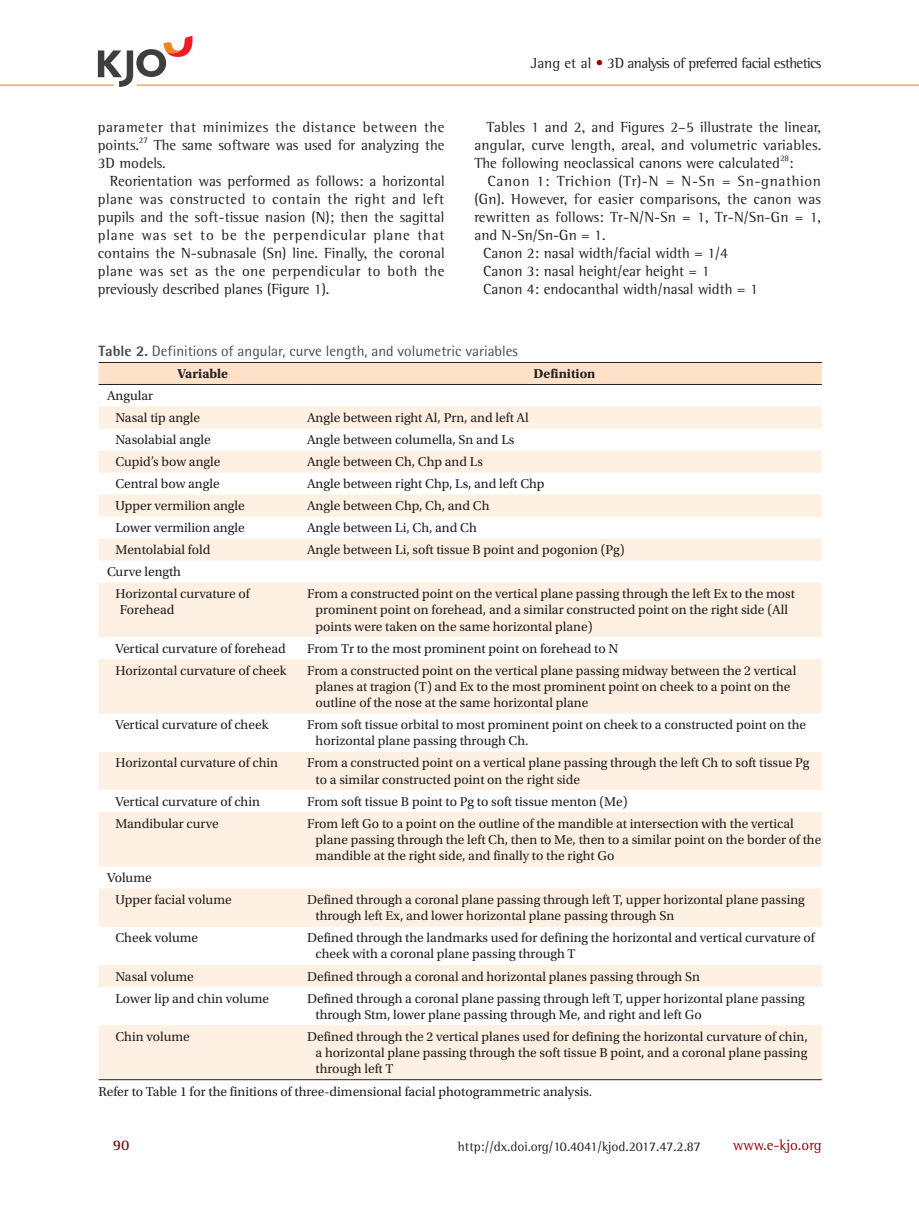
<style>
.page{position:relative;width:919px;height:1217px;background:#fff}
.page>*{position:absolute;margin:0;border:0;box-sizing:border-box;transform-origin:0 0}
.t1{font:15px/18px "Rotis Semi Serif Std";color:#231f20;text-align:justify}
.t2{font:15px "Rotis Semi Sans Std";color:#4b4c4d}
.t3{font:15px/18px "Rotis Semi Serif Std";letter-spacing:.035em;color:#231f20}
.t4{font:15px "Rotis Semi Serif Std";letter-spacing:-.04em;color:#231f20}
.t5{font:15px "Rotis Semi Serif Std";letter-spacing:.045em;color:#231f20}
.t6{font:15px "Rotis Semi Serif Std";color:#920407}
.t7{font:700 15px "Rotis Semi Serif Std";color:#920407}
.t8{font:13.5px/16.2px "Utopia Std";color:#231f20}
.t9{font:13.5px "Rotis Semi Serif Std";color:#231f20}
.t10{font:700 13.5px "Utopia Std";color:#231f20}
.t11{font:8.7px "Rotis Semi Serif Std";color:#231f20}
.s1{color:#920407}
.s2{font-weight:800}
</style>
<div class="page">
<hr style="left:0;top:85px;width:918px;height:1px;background:#f58220">
<svg style="left:98px;top:36px;width:94px;height:51px"></svg>
<div style="left:99px;top:363px;width:722px;height:21px;background:#fee1c8"></div>
<svg style="left:99px;top:406px;width:722px;height:673px;fill:#fef0e2"></svg>
<hr style="left:99px;top:362px;width:208px;height:1px;background:#231f20">
<hr style="left:307px;top:362px;width:514px;height:1px;background:#231f20">
<hr style="left:99px;top:384px;width:208px;height:1px;background:#231f20">
<hr style="left:307px;top:384px;width:514px;height:1px;background:#231f20">
<hr style="left:99px;top:1079px;width:208px;height:1px;background:#231f20">
<hr style="left:307px;top:1079px;width:514px;height:1px;background:#231f20">
<p class="t3" style="left:98px;top:118px;width:348px">parameter that minimizes the distance between the points.</p>
<p class="t11" style="left:139px;top:134px;width:11px">27</p>
<p class="t1" style="left:98px;top:136px;width:348px;text-indent:56px">The same software was used for analyzing the<br>3D models.</p>
<p class="t1" style="left:98px;top:172px;width:348px;text-indent:12px">Reorientation was performed as follows: a horizontal plane was constructed to contain the right and left pupils and the soft-tissue nasion (N); then the sagittal plane was set to be the perpendicular plane that contains the N-subnasale (Sn) line. Finally, the coronal plane was set as the one perpendicular to both the previously described planes (Figure 1).</p>
<p class="t4" style="left:531px;top:54px;width:292px">Jang et al <span class="s1">•</span> 3D analysis of preferred facial esthetics</p>
<p class="t1" style="left:474px;top:118px;width:348px;text-indent:12px">Tables 1 and 2, and Figures 2–5 illustrate the linear, angular, curve length, areal, and volumetric variables.<br>The following neoclassical canons were calculated</p>
<p class="t11" style="left:780px;top:152px;width:11px">28</p>
<p class="t1" style="left:789px;top:154px;width:6px">:</p>
<p class="t5" style="left:487px;top:172px;width:335px">Canon 1: Trichion (Tr)-N = N-Sn = Sn-gnathion</p>
<p class="t1" style="left:474px;top:190px;width:348px">(Gn). However, for easier comparisons, the canon was</p>
<p class="t1" style="left:474px;top:208px;width:348px">rewritten as follows: Tr-N/N-Sn = 1, Tr-N/Sn-Gn = 1,</p>
<p class="t1" style="left:474px;top:226px;width:133px">and N-Sn/Sn-Gn = 1.</p>
<p class="t1" style="left:483px;top:244px;width:246px">Canon 2: nasal width/facial width = 1/4</p>
<p class="t1" style="left:483px;top:262px;width:228px">Canon 3: nasal height/ear height = 1</p>
<p class="t1" style="left:483px;top:280px;width:276px">Canon 4: endocanthal width/nasal width = 1</p>
<p class="t2" style="left:99px;top:341px;width:420px"><span class="s2">Table 2.</span> Definitions of angular, curve length, and volumetric variables</p>
<p class="t10" style="left:177px;top:365px;width:52px">Variable</p>
<p class="t10" style="left:533px;top:365px;width:63px">Definition</p>
<p class="t8" style="left:115px;top:384px;width:86px;line-height:22px;text-indent:-8px">Angular<br>Nasal tip angle</p>
<p class="t8" style="left:307px;top:409px;width:223px">Angle between right Al, Prn, and left Al</p>
<p class="t8" style="left:115px;top:431px;width:97px">Nasolabial angle</p>
<p class="t8" style="left:307px;top:431px;width:209px">Angle between columella, Sn and Ls</p>
<p class="t8" style="left:115px;top:453px;width:106px">Cupid’s bow angle</p>
<p class="t8" style="left:307px;top:453px;width:177px">Angle between Ch, Chp and Ls</p>
<p class="t8" style="left:115px;top:475px;width:106px">Central bow angle</p>
<p class="t8" style="left:307px;top:475px;width:239px">Angle between right Chp, Ls, and left Chp</p>
<p class="t8" style="left:115px;top:497px;width:131px">Upper vermilion angle</p>
<p class="t8" style="left:307px;top:497px;width:184px">Angle between Chp, Ch, and Ch</p>
<p class="t8" style="left:115px;top:519px;width:131px">Lower vermilion angle</p>
<p class="t8" style="left:307px;top:519px;width:171px">Angle between Li, Ch, and Ch</p>
<p class="t8" style="left:115px;top:541px;width:96px">Mentolabial fold</p>
<p class="t8" style="left:307px;top:541px;width:319px">Angle between Li, soft tissue B point and pogonion (Pg)</p>
<p class="t8" style="left:115px;top:561px;width:136px;line-height:22px;text-indent:-8px">Curve length<br>Horizontal curvature of</p>
<p class="t8" style="left:120px;top:602px;width:56px">Forehead</p>
<p class="t8" style="left:315px;top:585px;width:481px;text-indent:-9px">From a constructed point on the vertical plane passing through the left Ex to the most prominent point on forehead, and a similar constructed point on the right side (All points were taken on the same horizontal plane)</p>
<p class="t8" style="left:115px;top:640px;width:172px">Vertical curvature of forehead</p>
<p class="t8" style="left:307px;top:640px;width:313px">From Tr to the most prominent point on forehead to N</p>
<p class="t8" style="left:115px;top:662px;width:173px">Horizontal curvature of cheek</p>
<p class="t8" style="left:315px;top:662px;width:482px;text-indent:-9px">From a constructed point on the vertical plane passing midway between the 2 vertical planes at tragion (T) and Ex to the most prominent point on cheek to a point on the outline of the nose at the same horizontal plane</p>
<p class="t8" style="left:115px;top:716px;width:154px">Vertical curvature of cheek</p>
<p class="t8" style="left:315px;top:716px;width:492px;text-indent:-9px">From soft tissue orbital to most prominent point on cheek to a constructed point on the horizontal plane passing through Ch.</p>
<p class="t8" style="left:115px;top:754px;width:164px">Horizontal curvature of chin</p>
<p class="t8" style="left:315px;top:754px;width:495px;text-indent:-9px">From a constructed point on a vertical plane passing through the left Ch to soft tissue Pg to a similar constructed point on the right side</p>
<p class="t8" style="left:115px;top:793px;width:146px">Vertical curvature of chin</p>
<p class="t8" style="left:307px;top:793px;width:322px">From soft tissue B point to Pg to soft tissue menton (Me)</p>
<p class="t8" style="left:115px;top:815px;width:105px">Mandibular curve</p>
<p class="t8" style="left:315px;top:815px;width:507px;text-indent:-9px">From left Go to a point on the outline of the mandible at intersection with the vertical plane passing through the left Ch, then to Me, then to a similar point on the border of the mandible at the right side, and finally to the right Go</p>
<p class="t8" style="left:115px;top:866px;width:118px;line-height:22px;text-indent:-8px">Volume<br>Upper facial volume</p>
<p class="t8" style="left:315px;top:891px;width:490px;text-indent:-9px">Defined through a coronal plane passing through left T, upper horizontal plane passing through left Ex, and lower horizontal plane passing through Sn</p>
<p class="t8" style="left:115px;top:929px;width:84px">Cheek volume</p>
<p class="t8" style="left:315px;top:929px;width:500px;text-indent:-9px">Defined through the landmarks used for defining the horizontal and vertical curvature of cheek with a coronal plane passing through T</p>
<p class="t8" style="left:115px;top:968px;width:80px">Nasal volume</p>
<p class="t8" style="left:307px;top:968px;width:394px">Defined through a coronal and horizontal planes passing through Sn</p>
<p class="t8" style="left:115px;top:990px;width:155px">Lower lip and chin volume</p>
<p class="t8" style="left:315px;top:990px;width:490px;text-indent:-9px">Defined through a coronal plane passing through left T, upper horizontal plane passing through Stm, lower plane passing through Me, and right and left Go</p>
<p class="t8" style="left:115px;top:1028px;width:76px">Chin volume</p>
<p class="t8" style="left:315px;top:1028px;width:493px;text-align:justify;text-indent:-9px">Defined through the 2 vertical planes used for defining the horizontal curvature of chin, a horizontal plane passing through the soft tissue B point, and a coronal plane passing through left T</p>
<p class="t8" style="left:99px;top:1083px;width:495px">Refer to Table 1 for the finitions of three-dimensional facial photogrammetric analysis.</p>
<p class="t7" style="left:113px;top:1135px;width:18px">90</p>
<p class="t9" style="left:458px;top:1138px;width:244px">http://dx.doi.org/10.4041/kjod.2017.47.2.87</p>
<p class="t6" style="left:733px;top:1135px;width:90px">www.e-kjo.org</p>
</div>
